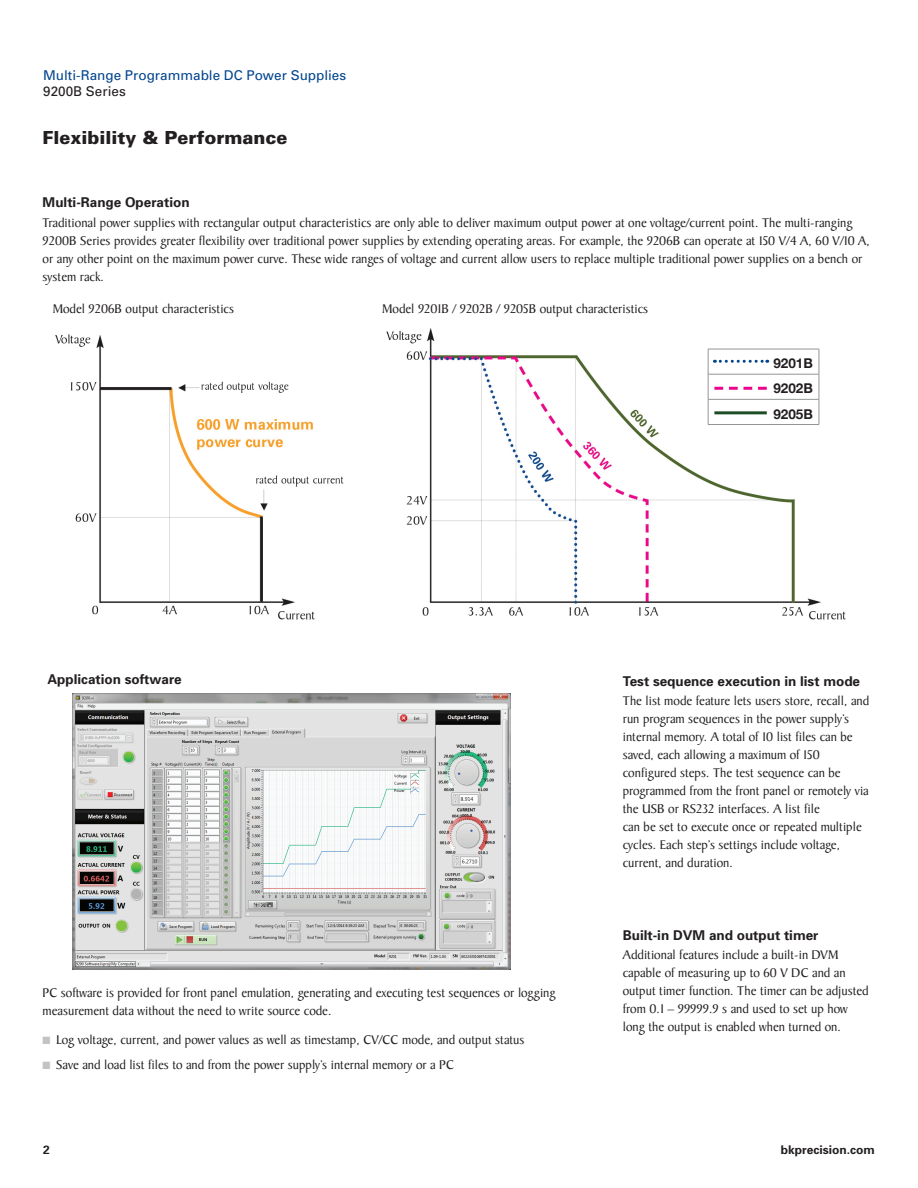
<style>
.page{position:relative;width:918px;height:1188px;background:#fff}
.page>*{position:absolute;margin:0;border:0;box-sizing:border-box;transform-origin:0 0}
.t1{font:900 18px "Univers";color:#231f20}
.t2{font:13.5px/18px "Baker Signet";color:#231f20}
.t3{font:700 13.5px "Univers";color:#231f20}
.t4{font:13.5px "Univers";color:#02448d}
.t5{font:700 13.5px/25.2px "Helvetica Neue";color:#231f20;text-align:justify}
.t6{font:13.5px "Univers";color:#231f20}
.t7{font:700 12px "Univers";color:#231f20}
.s1{color:#c4c3c3}
</style>
<div class="page">
<img style="left:73px;top:694px;width:437px;height:275px">
<img style="left:55px;top:328px;width:791px;height:292px">
<hr style="left:708px;top:349px;width:111px;height:1px;background:#939598">
<hr style="left:708px;top:374px;width:111px;height:1px;background:#939598">
<hr style="left:708px;top:399px;width:111px;height:1px;background:#939598">
<svg style="left:819px;top:349px;width:1px;height:75px"></svg>
<hr style="left:708px;top:424px;width:111px;height:1px;background:#939598">
<svg style="left:708px;top:349px;width:60px;height:75px"></svg>
<hr style="left:714px;top:411px;width:53px;height:3px;background:#1d4d24">
<p class="t4" style="left:43px;top:67px;width:305px">Multi-Range Programmable DC Power Supplies</p>
<p class="t6" style="left:43px;top:83px;width:84px">9200B Series</p>
<h1 class="t1" style="left:43px;top:126px;width:246px">Flexibility &amp; Performance</h1>
<p class="t3" style="left:43px;top:194px;width:149px">Multi-Range Operation</p>
<p class="t2" style="left:43px;top:214px;width:829px">Traditional power supplies with rectangular output characteristics are only able to deliver maximum output power at one voltage/current point. The multi-ranging 9200B Series provides greater flexibility over traditional power supplies by extending operating areas. For example, the 9206B can operate at 150 V/4 A, 60 V/10 A, or any other point on the maximum power curve. These wide ranges of voltage and current allow users to replace multiple traditional power supplies on a bench or system rack.</p>
<p class="t2" style="left:53px;top:300px;width:183px">Model 9206B output characteristics</p>
<p class="t2" style="left:382px;top:300px;width:267px">Model 9201B / 9202B / 9205B output characteristics</p>
<p class="t5" style="left:773px;top:351px;width:41px">9201B 9202B 9205B</p>
<p class="t3" style="left:48px;top:671px;width:136px">Application software</p>
<p class="t2" style="left:43px;top:984px;width:515px">PC software is provided for front panel emulation, generating and executing test sequences or logging measurement data without the need to write source code.</p>
<p class="t2" style="left:43px;top:1031px;width:483px"><span class="s1">■</span> Log voltage, current, and power values as well as timestamp, CV/CC mode, and output status</p>
<p class="t2" style="left:43px;top:1056px;width:413px"><span class="s1">■</span> Save and load list files to and from the power supply’s internal memory or a PC</p>
<p class="t3" style="left:623px;top:673px;width:239px">Test sequence execution in list mode</p>
<p class="t2" style="left:623px;top:692px;width:248px">The list mode feature lets users store, recall, and run program sequences in the power supply’s internal memory. A total of 10 list files can be saved, each allowing a maximum of 150 configured steps. The test sequence can be programmed from the front panel or remotely via the USB or RS232 interfaces. A list file<br>can be set to execute once or repeated multiple cycles. Each step’s settings include voltage, current, and duration.</p>
<p class="t3" style="left:623px;top:927px;width:197px">Built-in DVM and output timer</p>
<p class="t2" style="left:623px;top:947px;width:247px">Additional features include a built-in DVM capable of measuring up to 60 V DC and an output timer function. The timer can be adjusted from 0.1 – 99999.9 s and used to set up how long the output is enabled when turned on.</p>
<p class="t7" style="left:43px;top:1143px;width:8px">2</p>
<p class="t7" style="left:781px;top:1143px;width:96px">bkprecision.com</p>
</div>
